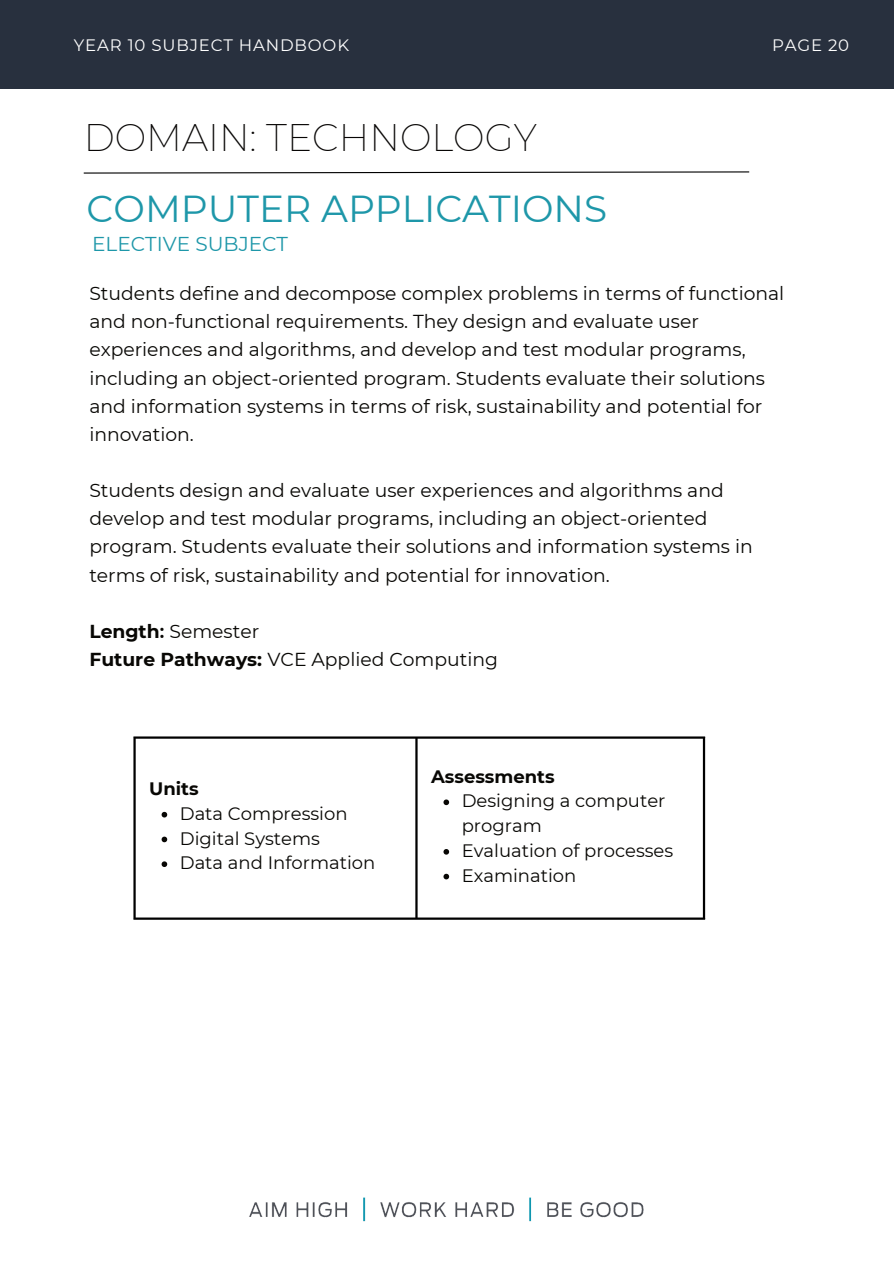
<style>
.page{position:relative;width:894px;height:1264px;background:#fff}
.page>*{position:absolute;margin:0;border:0;box-sizing:border-box;transform-origin:0 0}
.t1{font:37.5px "Montserrat";color:#1e97a9}
.t2{font:200 37.5px "Montserrat";color:#080605}
.t3{font:20.1px "Montserrat";color:#1e97a9}
.t4{font:18.75px/28.2px "Montserrat";color:#080704}
.t5{font:18px/24.8px "Montserrat";color:#080704}
.t6{font:700 18px "Montserrat";color:#080704}
.t7{font:16.5px "Montserrat";letter-spacing:.05em;color:#fff}
.s1{font-weight:700}
.s2{font-weight:600}
</style>
<div class="page">
<div style="left:0;top:0;width:893px;height:89px;background:#28303e"></div>
<svg style="left:83px;top:171px;width:667px;height:3px"></svg>
<svg style="left:161px;top:811px;width:6px;height:6px"></svg>
<svg style="left:161px;top:836px;width:6px;height:6px"></svg>
<svg style="left:161px;top:861px;width:6px;height:6px"></svg>
<svg style="left:443px;top:799px;width:6px;height:6px"></svg>
<svg style="left:443px;top:849px;width:6px;height:5px"></svg>
<svg style="left:443px;top:873px;width:6px;height:6px"></svg>
<hr style="left:133px;top:738px;width:3px;height:179px;background:#000">
<hr style="left:415px;top:738px;width:2px;height:179px;background:#000">
<hr style="left:702px;top:738px;width:3px;height:179px;background:#000">
<hr style="left:133px;top:736px;width:572px;height:2px;background:#000">
<hr style="left:133px;top:917px;width:572px;height:2px;background:#000">
<img style="left:249px;top:1197px;width:395px;height:25px">
<p class="t7" style="left:74px;top:34px;width:276px">YEAR 10 SUBJECT HANDBOOK</p>
<p class="t7" style="left:771px;top:34px;width:79px">PAGE 20</p>
<h1 class="t2" style="left:84px;top:112px;width:454px">DOMAIN: TECHNOLOGY</h1>
<h1 class="t1" style="left:86px;top:183px;width:522px">COMPUTER APPLICATIONS</h1>
<p class="t3" style="left:92px;top:230px;width:197px">ELECTIVE SUBJECT</p>
<p class="t4" style="left:89px;top:279px;width:696px">Students define and decompose complex problems in terms of functional and non-functional requirements. They design and evaluate user experiences and algorithms, and develop and test modular programs, including an object-oriented program. Students evaluate their solutions and information systems in terms of risk, sustainability and potential for innovation.</p>
<p class="t4" style="left:89px;top:475px;width:664px">Students design and evaluate user experiences and algorithms and develop and test modular programs, including an object-oriented program. Students evaluate their solutions and information systems in terms of risk, sustainability and potential for innovation.</p>
<p class="t4" style="left:89px;top:616px;width:410px"><span class="s1">Length</span><span class="s2">:</span> Semester<br><span class="s1">Future Pathways:</span> VCE Applied Computing</p>
<p class="t6" style="left:149px;top:775px;width:51px">Units</p>
<p class="t5" style="left:180px;top:800px;width:197px">Data Compression<br>Digital Systems<br>Data and Information</p>
<p class="t6" style="left:431px;top:763px;width:125px">Assessments</p>
<p class="t5" style="left:461px;top:788px;width:213px">Designing a computer program<br>Evaluation of processes<br>Examination</p>
</div>
